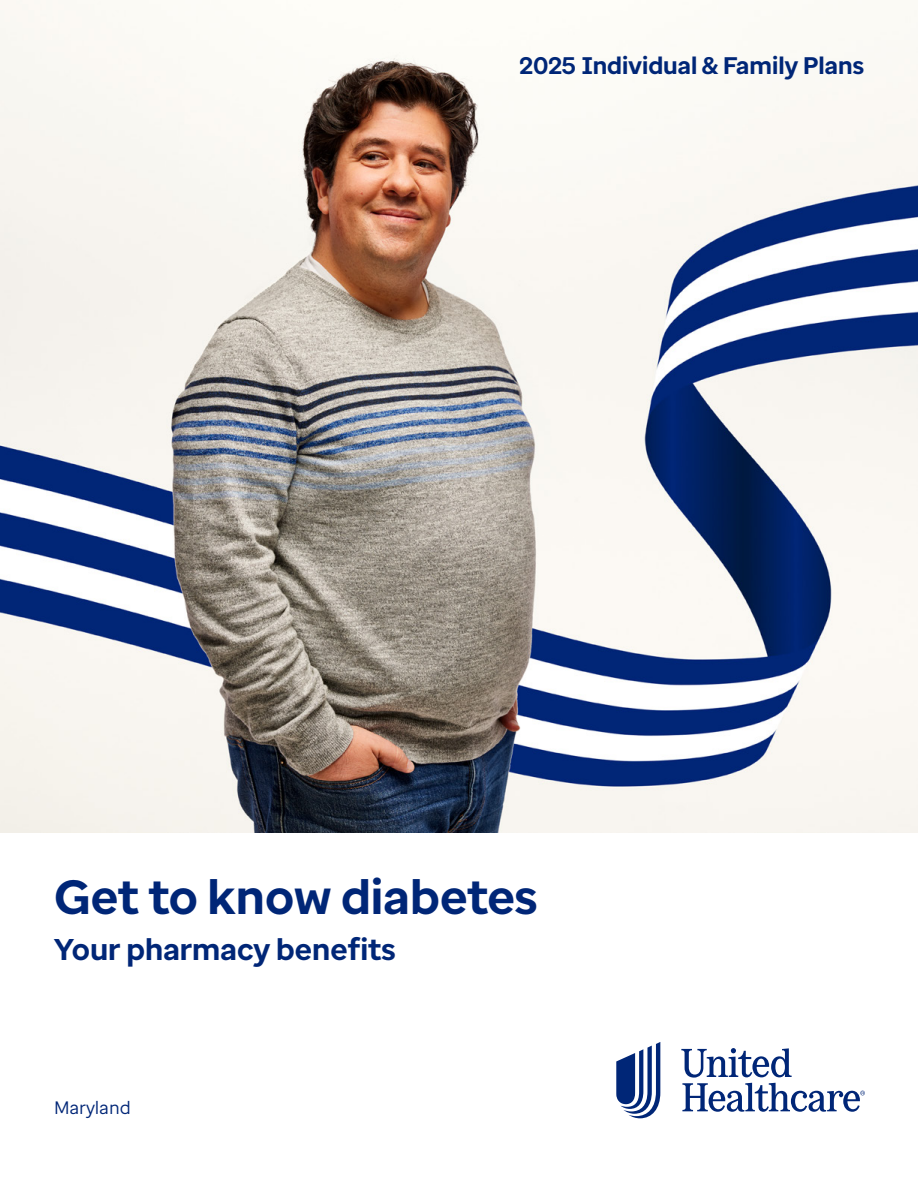
<style>
.page{position:relative;width:918px;height:1188px;background:#fff}
.page>*{position:absolute;margin:0;border:0;box-sizing:border-box;transform-origin:0 0}
.t1{font:700 48px "Enterprise Sans";color:#002677}
.t2{font:700 30px "Enterprise Sans";color:#002677}
.t3{font:700 24px "Enterprise Sans";color:#002677}
.t4{font:18px "Enterprise Sans";letter-spacing:-.01em;color:#002677}
</style>
<div class="page">
<img style="left:0;top:0;width:918px;height:832px">
<svg style="left:616px;top:1042px;width:44px;height:76px"></svg>
<svg style="left:681px;top:1048px;width:184px;height:64px"></svg>
<p class="t3" style="left:520px;top:50px;width:346px">2025 Individual &amp; Family Plans</p>
<h1 class="t1" style="left:54px;top:865px;width:485px">Get to know diabetes</h1>
<p class="t2" style="left:54px;top:930px;width:343px">Your pharmacy benefits</p>
<p class="t4" style="left:54px;top:1096px;width:78px">Maryland</p>
</div>
